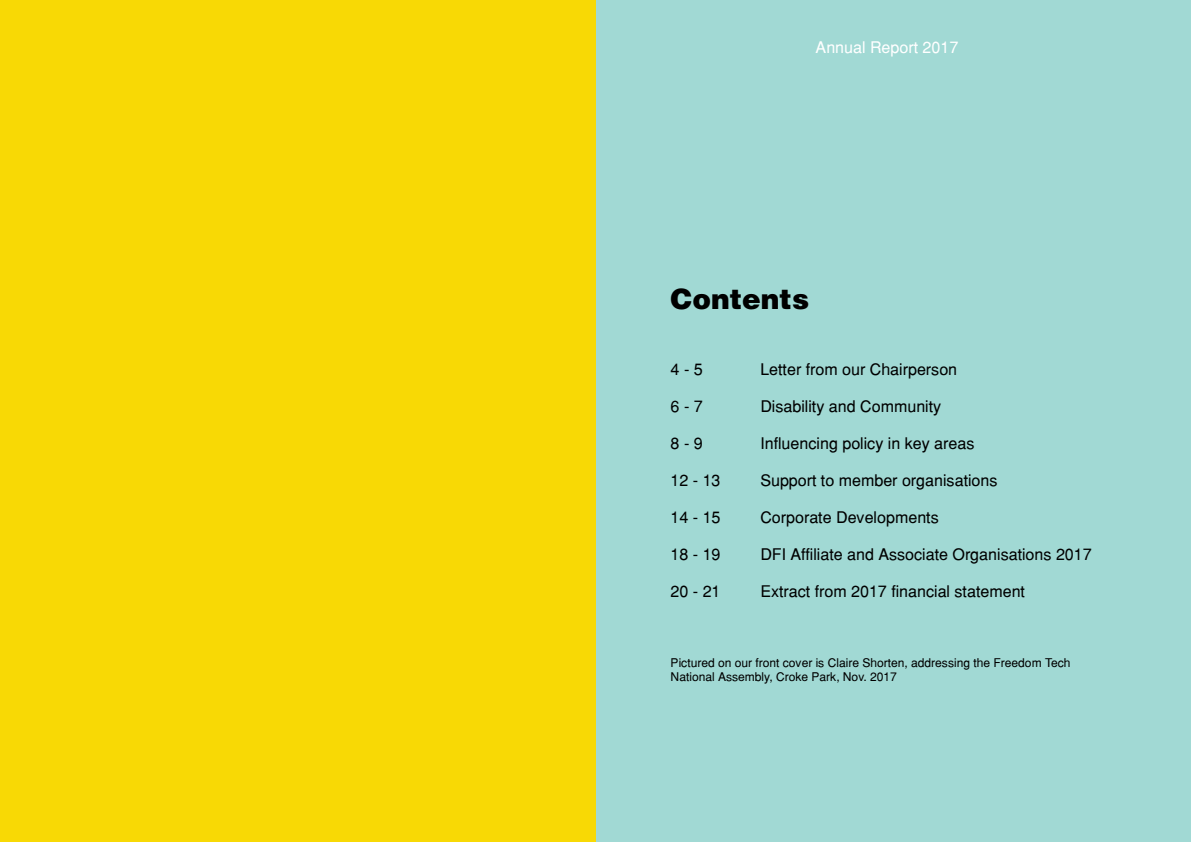
<style>
.page{position:relative;width:1191px;height:842px;background:#fff}
.page>*{position:absolute;margin:0;border:0;box-sizing:border-box;transform-origin:0 0}
.t1{font:900 28px "Helvetica";color:#000}
.t2{font:16px "Helvetica";color:#000}
.t3{font:16px "Helvetica";color:#fff}
.t4{font:12px/14.4px "Helvetica";color:#000}
</style>
<div class="page">
<div style="left:595px;top:0;width:596px;height:842px;background:#a1d9d4"></div>
<div style="left:0;top:0;width:595px;height:842px;background:#f8d905"></div>
<p class="t3" style="left:815px;top:38px;width:144px">Annual Report 2017</p>
<h1 class="t1" style="left:670px;top:281px;width:140px">Contents</h1>
<p class="t2" style="left:670px;top:360px;width:34px">4 - 5</p>
<p class="t2" style="left:760px;top:360px;width:198px">Letter from our Chairperson</p>
<p class="t2" style="left:670px;top:397px;width:34px">6 - 7</p>
<p class="t2" style="left:760px;top:397px;width:182px">Disability and Community</p>
<p class="t2" style="left:670px;top:434px;width:34px">8 - 9</p>
<p class="t2" style="left:760px;top:434px;width:216px">Influencing policy in key areas</p>
<p class="t2" style="left:670px;top:471px;width:51px">12 - 13</p>
<p class="t2" style="left:760px;top:471px;width:239px">Support to member organisations</p>
<p class="t2" style="left:670px;top:508px;width:51px">14 - 15</p>
<p class="t2" style="left:760px;top:508px;width:180px">Corporate Developments</p>
<p class="t2" style="left:670px;top:545px;width:51px">18 - 19</p>
<p class="t2" style="left:760px;top:545px;width:333px">DFI Affiliate and Associate Organisations 2017</p>
<p class="t2" style="left:670px;top:582px;width:51px">20 - 21</p>
<p class="t2" style="left:760px;top:582px;width:266px">Extract from 2017 financial statement</p>
<p class="t4" style="left:670px;top:655px;width:401px">Pictured on our front cover is Claire Shorten, addressing the Freedom Tech<br>National Assembly, Croke Park, Nov. 2017</p>
</div>
